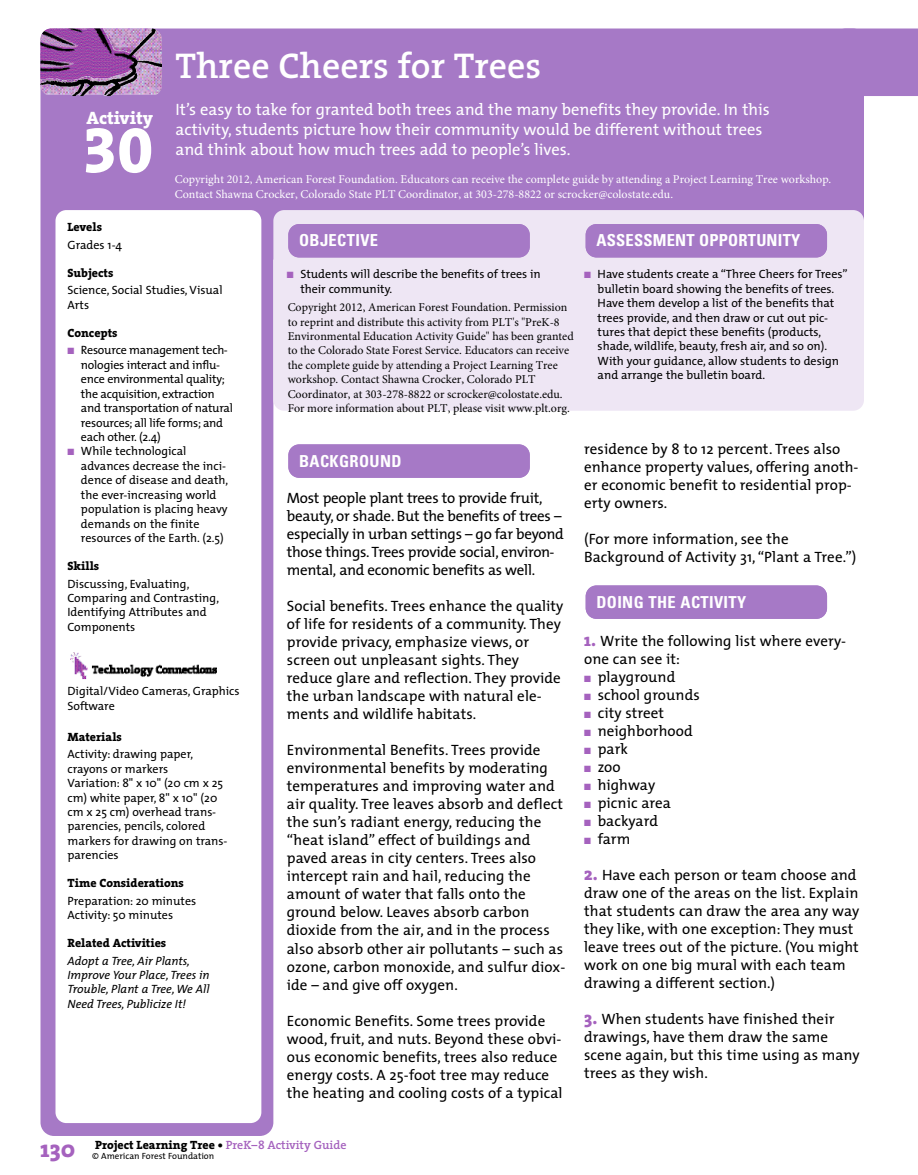
<style>
.page{position:relative;width:918px;height:1175px;background:#fff}
.page>*{position:absolute;margin:0;border:0;box-sizing:border-box;transform-origin:0 0}
.t1{font:64.5px "The Serif Extra Bold Expert";color:#fff}
.t2{font:600 36px "The Serif";color:#fff}
.t3{font:800 24px "The Serif";color:#a562be}
.t4{font:800 18px "The Serif";color:#fff}
.t5{font:16.5px/19.8px "The Mix";color:#fff}
.t6{font:700 condensed 16.5px "Univers";letter-spacing:.02em;color:#fff}
.t7{font:15px/18px "The Mix";letter-spacing:.005em;color:#000}
.t8{font:15px/18px "The Mix";letter-spacing:-.02em;color:#000}
.t9{font:12px/14.4px "The Mix";color:#000}
.t10{font:12px/14.4px "Minion Pro";color:#000}
.t11{font:12px/14.4px "Minion Pro";color:#fff}
.t12{font:12px/14.4px "The Mix";letter-spacing:-.02em;color:#000}
.t13{font:800 12px "The Serif";color:#000}
.t14{font:italic 12px/14.4px "The Mix";color:#000}
.t15{font:9px "The Mix";color:#000}
.s1{color:#a562be}
.s2{font-family:"The Serif";font-weight:800;font-size:18px;color:#a562be}
.s3{font-weight:600;color:#a562be}
</style>
<div class="page">
<div style="left:864px;top:28px;width:54px;height:68px;background:#a679c6"></div>
<svg style="left:40px;top:96px;width:233px;height:1040px;background:#b088cc"></svg>
<div style="left:68px;top:28px;width:796px;height:231px;background:#a679c6"></div>
<svg style="left:56px;top:210px;width:205px;height:913px"></svg>
<img style="left:71px;top:652px;width:146px;height:28px">
<div style="left:586px;top:585px;width:241px;height:34px;background:#a679c6"></div>
<div style="left:288px;top:444px;width:242px;height:34px;background:#a679c6"></div>
<div style="left:273px;top:210px;width:591px;height:201px;background:#eee6f4"></div>
<div style="left:586px;top:224px;width:241px;height:33px;background:#a679c6"></div>
<div style="left:288px;top:224px;width:242px;height:33px;background:#a679c6"></div>
<img style="left:40px;top:28px;width:122px;height:68px">
<p class="t4" style="left:86px;top:110px;width:68px">Activity</p>
<h1 class="t1" style="left:82px;top:124px;width:72px">30</h1>
<h2 class="t2" style="left:175px;top:51px;width:367px">Three Cheers for Trees</h2>
<p class="t5" style="left:175px;top:101px;width:596px">It’s easy to take for granted both trees and the many benefits they provide. In this activity, students picture how their community would be different without trees and think about how much trees add to people’s lives.</p>
<p class="t11" style="left:175px;top:172px;width:658px">Copyright 2012, American Forest Foundation. Educators can receive the complete guide by attending a Project Learning Tree workshop.<br>Contact Shawna Crocker, Colorado State PLT Coordinator, at 303-278-8822 or scrocker@colostate.edu.</p>
<p class="t13" style="left:67px;top:222px;width:36px">Levels</p>
<p class="t9" style="left:67px;top:238px;width:56px">Grades 1-4</p>
<p class="t13" style="left:67px;top:268px;width:47px">Subjects</p>
<p class="t9" style="left:67px;top:284px;width:157px">Science, Social Studies, Visual<br>Arts</p>
<p class="t13" style="left:67px;top:327px;width:52px">Concepts</p>
<p class="t12" style="left:81px;top:344px;width:154px;text-indent:-14px"><span class="s1">■</span> Resource management tech&shy;nolo gies interact and influ&shy;ence envi ronmental quality; the acquisition, extraction and transportation of natural resources; all life forms; and each other. (2.4)</p>
<p class="t9" style="left:81px;top:445px;width:149px;text-indent:-14px"><span class="s1">■</span> While technological advances decrease the inci&shy;dence of disease and death, the ever-increasing world population is placing heavy demands on the finite resources of the Earth. (2.5)</p>
<p class="t13" style="left:67px;top:561px;width:33px">Skills</p>
<p class="t9" style="left:67px;top:577px;width:153px">Discussing, Evaluating,<br>Comparing and Contrasting,<br>Identifying Attributes and<br>Components</p>
<p class="t9" style="left:67px;top:685px;width:174px">Digital/Video Cameras, Graphics<br>Software</p>
<p class="t13" style="left:67px;top:731px;width:56px">Materials</p>
<p class="t9" style="left:67px;top:748px;width:161px">Activity: drawing paper, crayons or markers<br>Variation: 8" x 10" (20 cm x 25 cm) white paper, 8" x 10" (20 cm x 25 cm) overhead trans&shy;parencies, pen cils, colored markers for drawing on trans&shy;parencies</p>
<p class="t13" style="left:67px;top:878px;width:118px">Time Considerations</p>
<p class="t9" style="left:67px;top:894px;width:130px">Preparation: 20 minutes<br>Activity: 50 minutes</p>
<p class="t13" style="left:67px;top:938px;width:100px">Related Activities</p>
<p class="t14" style="left:67px;top:954px;width:144px">Adopt a Tree, Air Plants,<br>Improve Your Place, Trees in<br>Trouble, Plant a Tree, We All<br>Need Trees, Publicize It!</p>
<p class="t6" style="left:299px;top:234px;width:81px">OBJECTIVE</p>
<p class="t6" style="left:596px;top:234px;width:205px">ASSESSMENT OPPORTUNITY</p>
<p class="t9" style="left:300px;top:268px;width:242px;text-indent:-14px"><span class="s1">■</span> Students will describe the benefits of trees in their community.</p>
<p class="t9" style="left:598px;top:268px;width:252px;text-indent:-14px"><span class="s1">■</span> Have students create a “Three Cheers for Trees” bulletin board showing the benefits of trees.<br>Have them develop a list of the benefits that trees provide, and then draw or cut out pic&shy;tures that depict these benefits (products, shade, wildlife, beauty, fresh air, and so on).<br>With your guidance, allow students to design and arrange the bulletin board.</p>
<p class="t10" style="left:288px;top:300px;width:288px">Copyright 2012, American Forest Foundation. Permission to reprint and distribute this activity from PLT's "PreK-8<br>Environmental Education Activity Guide" has been granted to the Colorado State Forest Service. Educators can receive the complete guide by attending a Project Learning Tree workshop. Contact Shawna Crocker, Colorado PLT Coordinator, at 303-278-8822 or scrocker@colostate.edu.<br>For more information about PLT, please visit www.plt.org.</p>
<p class="t6" style="left:299px;top:455px;width:104px">BACKGROUND</p>
<p class="t8" style="left:287px;top:490px;width:278px">Most people plant trees to provide fruit, beauty, or shade. But the benefits of trees – especially in urban settings – go far beyond those things. Trees provide social, environ&shy;mental, and economic benefits as well.</p>
<p class="t7" style="left:287px;top:598px;width:278px">Social benefits. Trees enhance the quality of life for residents of a community. They provide privacy, emphasize views, or screen out unpleasant sights. They reduce glare and reflection. They provide the urban landscape with natural ele&shy;ments and wildlife habitats.</p>
<p class="t7" style="left:287px;top:742px;width:280px">Environmental Benefits. Trees provide environmental benefits by moderating temperatures and improving water and air quality. Tree leaves absorb and deflect the sun’s radiant energy, reducing the “heat island” effect of buildings and paved areas in city centers. Trees also intercept rain and hail, reducing the amount of water that falls onto the ground below. Leaves absorb carbon dioxide from the air, and in the process also absorb other air pollutants – such as ozone, carbon monoxide, and sulfur diox&shy;ide – and give off oxygen.</p>
<p class="t7" style="left:287px;top:1012px;width:277px">Economic Benefits. Some trees provide wood, fruit, and nuts. Beyond these obvi&shy;ous economic benefits, trees also reduce energy costs. A 25-foot tree may reduce the heating and cooling costs of a typical</p>
<p class="t7" style="left:584px;top:441px;width:276px">residence by 8 to 12 percent. Trees also enhance property values, offering anoth&shy;er economic benefit to residential prop&shy;erty owners.</p>
<p class="t7" style="left:584px;top:531px;width:274px">(For more information, see the<br>Background of Activity 31, “Plant a Tree.”)</p>
<p class="t6" style="left:596px;top:596px;width:151px">DOING THE ACTIVITY</p>
<p class="t7" style="left:584px;top:633px;width:264px"><span class="s2">1.</span> Write the following list where every&shy;one can see it:</p>
<p class="t7" style="left:584px;top:669px;width:93px"><span class="s1">■</span> playground</p>
<p class="t7" style="left:584px;top:687px;width:117px"><span class="s1">■</span> school grounds</p>
<p class="t7" style="left:584px;top:705px;width:81px"><span class="s1">■</span> city street</p>
<p class="t7" style="left:584px;top:723px;width:110px"><span class="s1">■</span> neighborhood</p>
<p class="t7" style="left:584px;top:741px;width:45px"><span class="s1">■</span> park</p>
<p class="t7" style="left:584px;top:759px;width:38px"><span class="s1">■</span> zoo</p>
<p class="t7" style="left:584px;top:777px;width:73px"><span class="s1">■</span> highway</p>
<p class="t7" style="left:584px;top:795px;width:88px"><span class="s1">■</span> picnic area</p>
<p class="t7" style="left:584px;top:813px;width:75px"><span class="s1">■</span> backyard</p>
<p class="t7" style="left:584px;top:831px;width:48px"><span class="s1">■</span> farm</p>
<p class="t7" style="left:584px;top:867px;width:277px"><span class="s2">2.</span> Have each person or team choose and draw one of the areas on the list. Explain that students can draw the area any way they like, with one exception: They must leave trees out of the picture. (You might work on one big mural with each team draw ing a different section.)</p>
<p class="t7" style="left:584px;top:1011px;width:277px"><span class="s2">3.</span> When students have finished their drawings, have them draw the same scene again, but this time using as many trees as they wish.</p>
<p class="t13" style="left:95px;top:1140px;width:253px">Project Learning Tree • <span class="s3">PreK–8 Activity Guide</span></p>
<h3 class="t3" style="left:40px;top:1138px;width:36px">130</h3>
<p class="t15" style="left:92px;top:1152px;width:124px">© American Forest Foundation</p>
</div>
